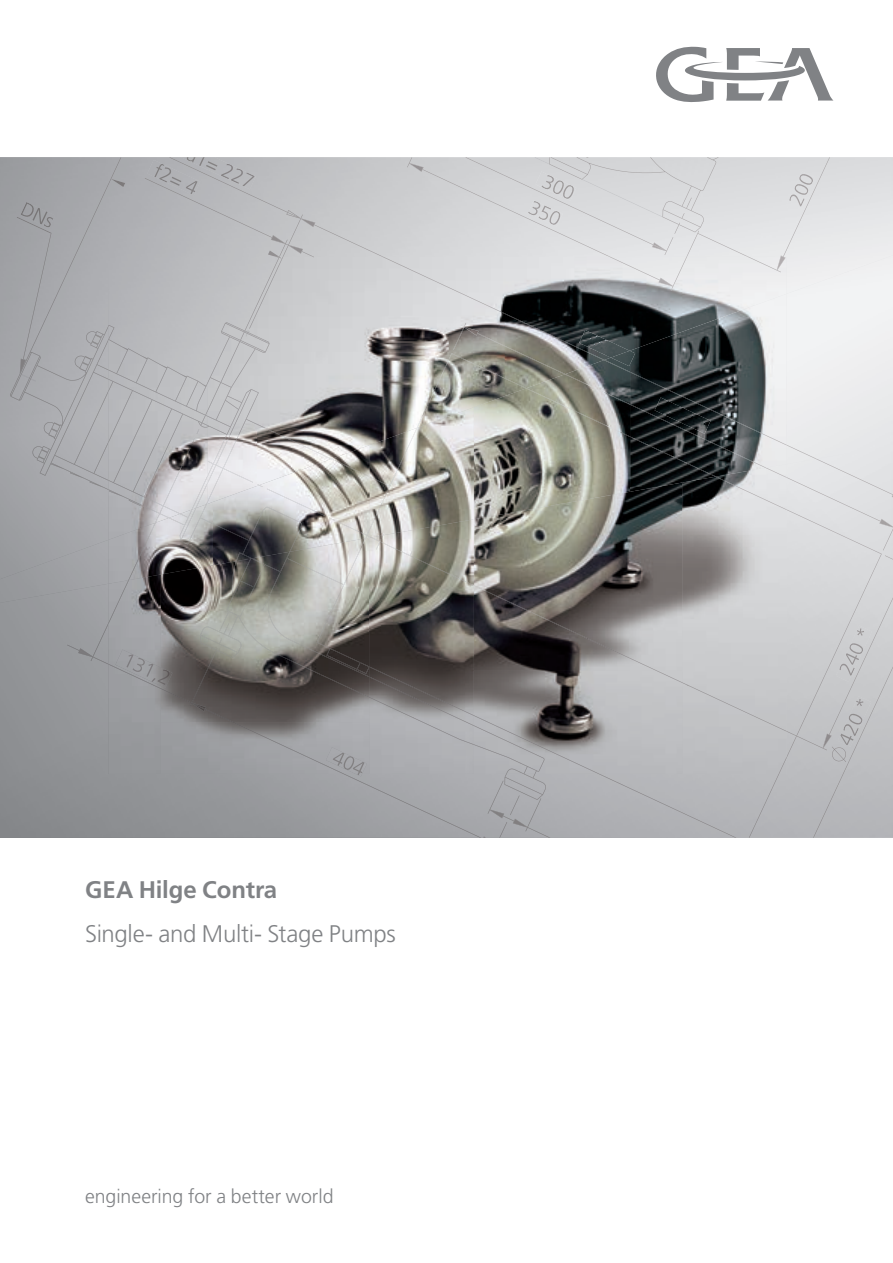
<style>
.page{position:relative;width:893px;height:1263px;background:#fff}
.page>*{position:absolute;margin:0;border:0;box-sizing:border-box;transform-origin:0 0}
.t1{font:300 24px "Frutiger";letter-spacing:-.01em;color:#808285}
.t2{font:700 24px "Frutiger";letter-spacing:-.005em;color:#808285}
.t3{font:300 19.5px "Frutiger";color:#808285}
</style>
<div class="page">
<svg style="left:656px;top:46px;width:177px;height:56px"></svg>
<img style="left:407px;top:157px;width:423px;height:98px">
<img style="left:465px;top:157px;width:202px;height:94px">
<img style="left:665px;top:237px;width:8px;height:18px">
<img style="left:674px;top:230px;width:18px;height:4px">
<img style="left:409px;top:163px;width:14px;height:9px">
<img style="left:549px;top:157px;width:169px;height:73px">
<img style="left:121px;top:179px;width:4px;height:8px">
<img style="left:147px;top:160px;width:22px;height:18px">
<img style="left:20px;top:202px;width:2px;height:15px">
<div style="left:314px;top:215px;width:69px;height:40px;background:#cacbcd"></div>
<img style="left:169px;top:157px;width:132px;height:21px">
<div style="left:22px;top:157px;width:99px;height:98px;background:#a5a6aa"></div>
<img style="left:145px;top:178px;width:169px;height:77px">
<img style="left:17px;top:217px;width:35px;height:16px">
<img style="left:20px;top:233px;width:31px;height:22px">
<img style="left:301px;top:219px;width:14px;height:8px">
<img style="left:271px;top:235px;width:32px;height:18px">
<img style="left:0;top:603px;width:504px;height:235px">
<img style="left:488px;top:781px;width:16px;height:57px">
<img style="left:93px;top:661px;width:15px;height:3px">
<img style="left:67px;top:645px;width:24px;height:12px">
<img style="left:91px;top:623px;width:17px;height:38px">
<img style="left:343px;top:774px;width:138px;height:64px">
<img style="left:499px;top:827px;width:5px;height:11px">
<img style="left:882px;top:603px;width:11px;height:235px">
<img style="left:490px;top:810px;width:14px;height:17px">
<img style="left:504px;top:603px;width:378px;height:235px">
<img style="left:0;top:255px;width:893px;height:348px">
<img style="left:787px;top:445px;width:30px;height:14px">
<div style="left:108px;top:257px;width:92px;height:65px;background:#b5b6ba"></div>
<img style="left:257px;top:374px;width:165px;height:71px">
<img style="left:230px;top:426px;width:27px;height:19px">
<img style="left:605px;top:257px;width:182px;height:73px">
<img style="left:609px;top:257px;width:78px;height:33px">
<img style="left:747px;top:257px;width:36px;height:15px">
<img style="left:659px;top:278px;width:14px;height:8px">
<svg style="left:777px;top:255px;width:9px;height:15px"></svg>
<svg style="left:268px;top:250px;width:14px;height:7px"></svg>
<img style="left:605px;top:330px;width:25px;height:20px">
<img style="left:314px;top:257px;width:291px;height:117px">
<img style="left:200px;top:257px;width:114px;height:169px">
<svg style="left:246px;top:330px;width:4px;height:6px"></svg>
<img style="left:464px;top:327px;width:14px;height:8px">
<img style="left:108px;top:322px;width:122px;height:180px">
<svg style="left:265px;top:340px;width:5px;height:12px"></svg>
<img style="left:422px;top:353px;width:51px;height:54px">
<img style="left:265px;top:428px;width:67px;height:17px">
<img style="left:474px;top:487px;width:208px;height:287px">
<img style="left:682px;top:487px;width:105px;height:287px">
<img style="left:161px;top:565px;width:208px;height:138px">
<img style="left:369px;top:536px;width:105px;height:238px">
<img style="left:108px;top:584px;width:53px;height:190px">
<img style="left:160px;top:722px;width:210px;height:52px">
<img style="left:344px;top:747px;width:23px;height:27px">
<img style="left:115px;top:650px;width:57px;height:14px">
<img style="left:108px;top:664px;width:82px;height:39px">
<img style="left:108px;top:584px;width:21px;height:40px">
<img style="left:192px;top:703px;width:152px;height:71px">
<img style="left:190px;top:659px;width:23px;height:48px">
<img style="left:387px;top:545px;width:101px;height:47px">
<img style="left:486px;top:591px;width:103px;height:48px">
<img style="left:586px;top:638px;width:103px;height:47px">
<div style="left:686px;top:685px;width:101px;height:47px;background:#c3c4c7"></div>
<img style="left:380px;top:541px;width:30px;height:15px">
<img style="left:715px;top:487px;width:72px;height:23px">
<img style="left:200px;top:565px;width:159px;height:110px">
<img style="left:360px;top:662px;width:54px;height:56px">
<img style="left:320px;top:674px;width:40px;height:19px">
<img style="left:413px;top:687px;width:107px;height:87px">
<img style="left:520px;top:737px;width:80px;height:37px">
<img style="left:779px;top:756px;width:8px;height:18px">
<img style="left:630px;top:294px;width:157px;height:193px">
<img style="left:473px;top:350px;width:157px;height:169px">
<img style="left:369px;top:407px;width:105px;height:129px">
<img style="left:212px;top:445px;width:158px;height:120px">
<img style="left:108px;top:502px;width:105px;height:82px">
<img style="left:630px;top:487px;width:27px;height:5px">
<img style="left:611px;top:351px;width:24px;height:9px">
<img style="left:128px;top:523px;width:28px;height:57px">
<img style="left:565px;top:360px;width:222px;height:108px">
<img style="left:259px;top:485px;width:72px;height:52px">
<svg style="left:360px;top:534px;width:24px;height:17px"></svg>
<img style="left:368px;top:428px;width:49px;height:106px">
<img style="left:526px;top:388px;width:94px;height:44px">
<img style="left:331px;top:459px;width:37px;height:79px">
<img style="left:617px;top:431px;width:96px;height:44px">
<img style="left:169px;top:504px;width:133px;height:57px">
<svg style="left:710px;top:474px;width:6px;height:3px"></svg>
<p class="t2" style="left:85px;top:876px;width:194px">GEA Hilge Contra</p>
<p class="t1" style="left:85px;top:920px;width:312px">Single- and Multi- Stage Pumps</p>
<p class="t3" style="left:85px;top:1185px;width:250px">engineering for a better world</p>
</div>
